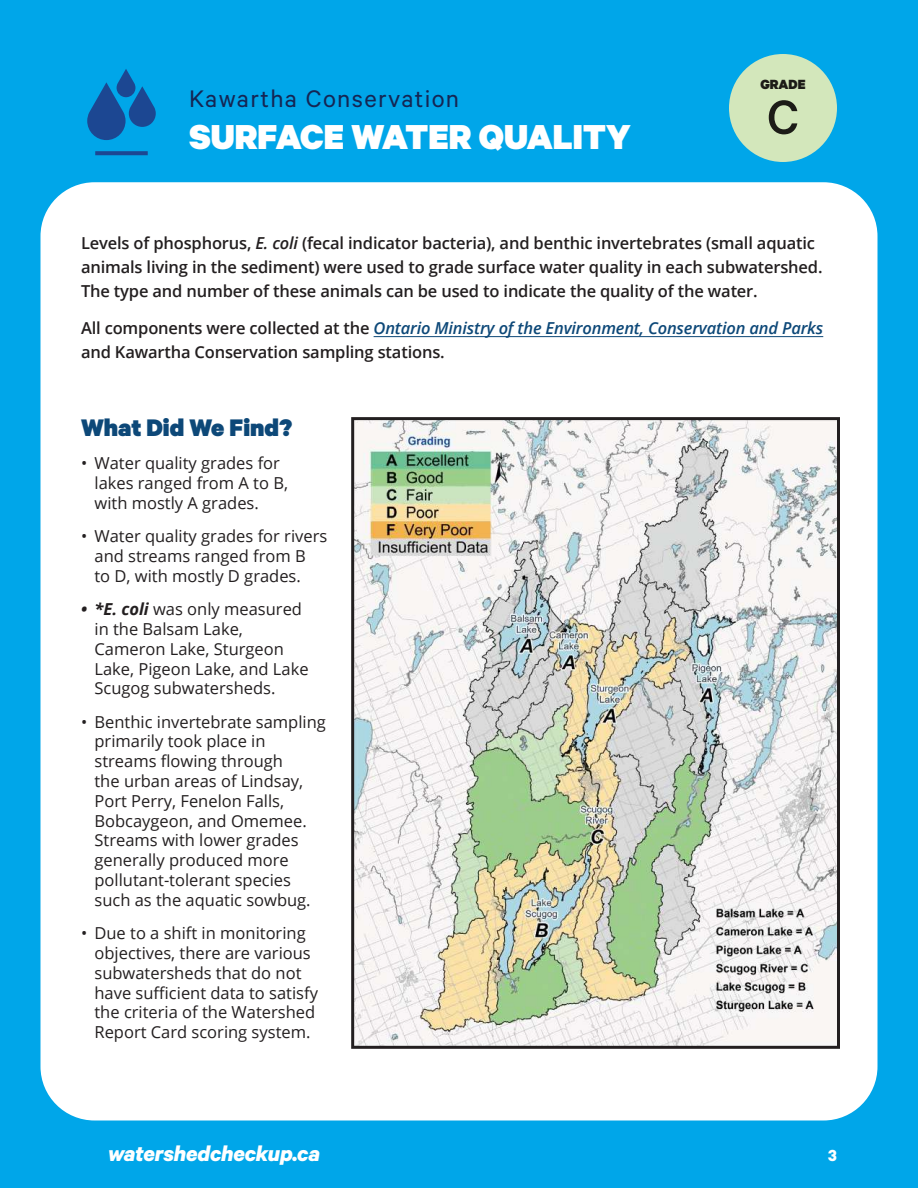
<style>
.page{position:relative;width:918px;height:1188px;background:#00a6e9}
.page>*{position:absolute;margin:0;border:0;box-sizing:border-box;transform-origin:0 0}
.t1{font:500 54px "Calibre";color:#231f20}
.t2{font:900 39px "Calibre";color:#fff}
.t3{font:27px "Calibre";letter-spacing:.05em;color:#152553}
.t4{font:900 27px "Calibre";color:#0d4878}
.t5{font:italic 700 24px "Calibre";letter-spacing:-.01em;color:#fff}
.t6{font:700 18px "Calibre";color:#fff}
.t7{font:16.5px/19.8px "Open Sans";color:#231f20}
.t8{font:600 16.5px/24px "Open Sans";letter-spacing:-.01em;color:#231f20}
.t9{font:900 15px "Calibre";color:#231f20}
.s1{font-style:italic}
.s2{font-style:italic;color:#0d4878}
.s3{font-weight:700;font-style:italic}
</style>
<div class="page">
<div style="left:40px;top:182px;width:838px;height:938px;background:#fff;border-radius:54px"></div>
<svg style="left:87px;top:69px;width:69px;height:71px"></svg>
<svg style="left:95px;top:151px;width:53px;height:4px"></svg>
<div style="left:729px;top:54px;width:108px;height:108px;background:#d3e7bb;border-radius:50%"></div>
<hr style="left:374px;top:336px;width:449px;height:1px;background:#0d4878">
<img style="left:355px;top:421px;width:481px;height:624px">
<div style="left:351px;top:417px;width:489px;height:632px;border:3px solid #231f20"></div>
<h3 class="t3" style="left:189px;top:82px;width:272px">Kawartha Conservation</h3>
<h2 class="t2" style="left:189px;top:112px;width:443px">SURFACE WATER QUALITY</h2>
<p class="t9" style="left:760px;top:75px;width:47px">GRADE</p>
<h1 class="t1" style="left:767px;top:86px;width:34px">C</h1>
<p class="t8" style="left:81px;top:231px;width:743px">Levels of phosphorus, <span class="s1">E. coli</span> (fecal indicator bacteria), and benthic invertebrates (small aquatic animals living in the sediment) were used to grade surface water quality in each subwatershed.<br>The type and number of these animals can be used to indicate the quality of the water.</p>
<p class="t8" style="left:81px;top:316px;width:744px">All components were collected at the <span class="s2">Ontario Ministry of the Environment, Conservation and Parks </span>and Kawartha Conservation sampling stations.</p>
<h3 class="t4" style="left:81px;top:411px;width:213px">What Did We Find?</h3>
<p class="t7" style="left:94px;top:453px;width:195px;text-indent:-14px">• Water quality grades for lakes ranged from A to B, with mostly A grades.</p>
<p class="t7" style="left:94px;top:526px;width:234px;text-indent:-14px">• Water quality grades for rivers and streams ranged from B<br>to D, with mostly D grades.</p>
<p class="t7" style="left:94px;top:599px;width:216px;text-indent:-14px"><span class="s3">• *E. coli</span> was only measured in the Balsam Lake,<br>Cameron Lake, Sturgeon<br>Lake, Pigeon Lake, and Lake<br>Scugog subwatersheds.</p>
<p class="t7" style="left:94px;top:711px;width:233px;text-indent:-14px">• Benthic invertebrate sampling primarily took place in streams flowing through<br>the urban areas of Lindsay,<br>Port Perry, Fenelon Falls,<br>Bobcaygeon, and Omemee.<br>Streams with lower grades generally produced more pollutant-tolerant species such as the aquatic sowbug.</p>
<p class="t7" style="left:94px;top:923px;width:225px;text-indent:-14px">• Due to a shift in monitoring objectives, there are various subwatersheds that do not have sufficient data to satisfy the criteria of the Watershed<br>Report Card scoring system.</p>
<h3 class="t5" style="left:108px;top:1139px;width:213px">watershedcheckup.ca</h3>
<p class="t6" style="left:828px;top:1144px;width:10px">3</p>
</div>
